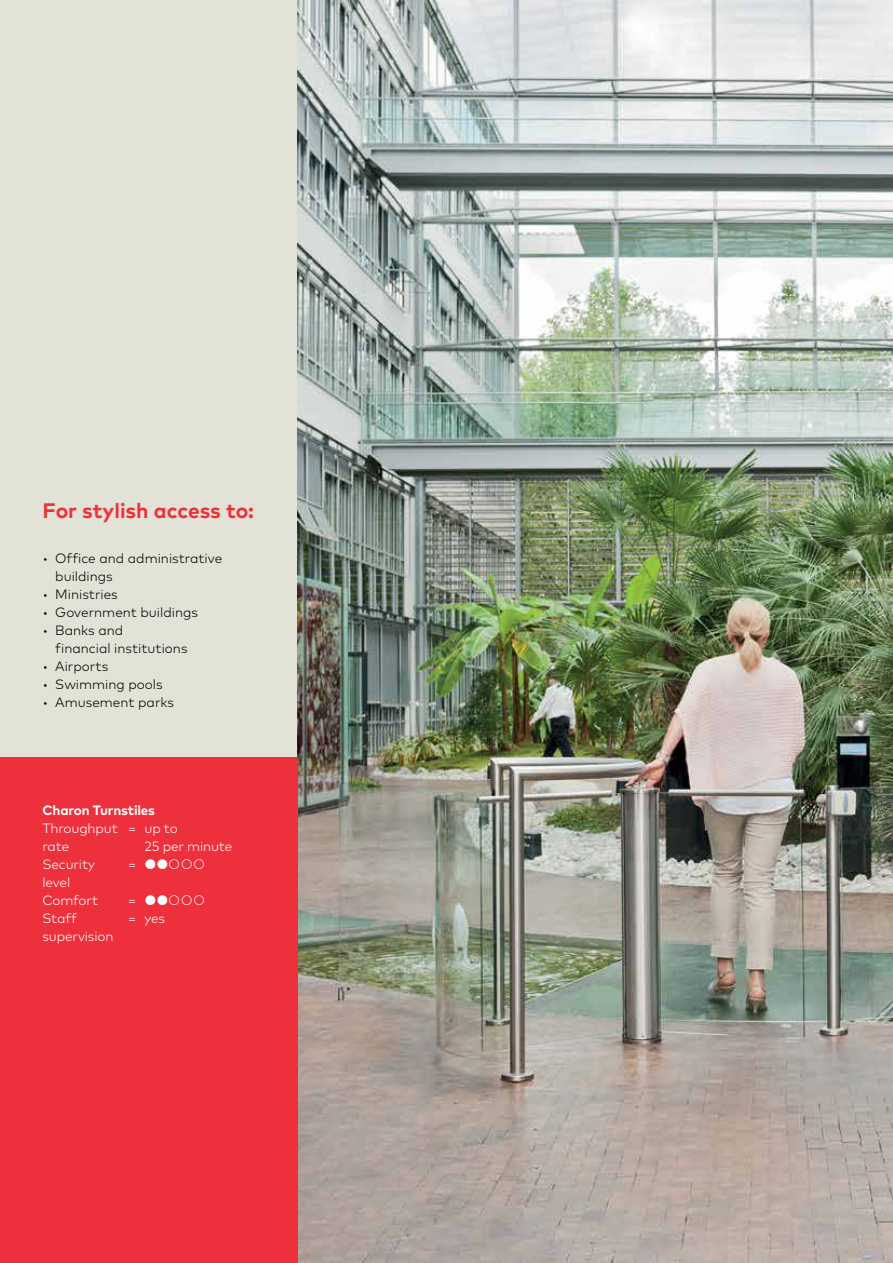
<style>
.page{position:relative;width:893px;height:1263px;background:#fff}
.page>*{position:absolute;margin:0;border:0;box-sizing:border-box;transform-origin:0 0}
.t1{font:700 21px "Mark Pro";color:#ee303c}
.t2{font:300 13.5px/18px "Mark Pro";color:#000}
.t3{font:300 13.5px/18px "Mark Pro";letter-spacing:-.01em;color:#fff}
.t4{font:700 13.5px "Mark Pro";letter-spacing:-.01em;color:#fff}
</style>
<div class="page">
<div style="left:0;top:0;width:298px;height:1010px;background:#e3e2d7"></div>
<img style="left:298px;top:0;width:595px;height:1263px">
<div style="left:0;top:758px;width:298px;height:505px;background:#ee303c"></div>
<h1 class="t1" style="left:43px;top:494px;width:213px">For stylish access to:</h1>
<p class="t2" style="left:55px;top:548px;width:168px;text-indent:-13px">• Office and administrative buildings</p>
<p class="t2" style="left:43px;top:584px;width:77px">• Ministries</p>
<p class="t2" style="left:43px;top:602px;width:157px">• Government buildings</p>
<p class="t2" style="left:55px;top:620px;width:134px;text-indent:-13px">• Banks and<br>financial institutions</p>
<p class="t2" style="left:43px;top:656px;width:67px">• Airports</p>
<p class="t2" style="left:43px;top:674px;width:122px">• Swimming pools</p>
<p class="t2" style="left:43px;top:692px;width:133px">• Amusement parks</p>
<p class="t4" style="left:43px;top:799px;width:114px">Charon Turnstiles</p>
<p class="t3" style="left:43px;top:818px;width:137px">Throughput = up to rate</p>
<p class="t3" style="left:145px;top:836px;width:89px">25 per minute</p>
<p class="t3" style="left:43px;top:854px;width:54px">Security</p>
<p class="t3" style="left:128px;top:854px;width:10px">=</p>
<p class="t3" style="left:43px;top:872px;width:57px">level<br>Comfort</p>
<p class="t3" style="left:128px;top:890px;width:10px">=</p>
<p class="t3" style="left:42px;top:908px;width:36px">Staff</p>
<p class="t3" style="left:128px;top:908px;width:39px">= yes</p>
<p class="t3" style="left:42px;top:926px;width:73px">supervision</p>
</div>
